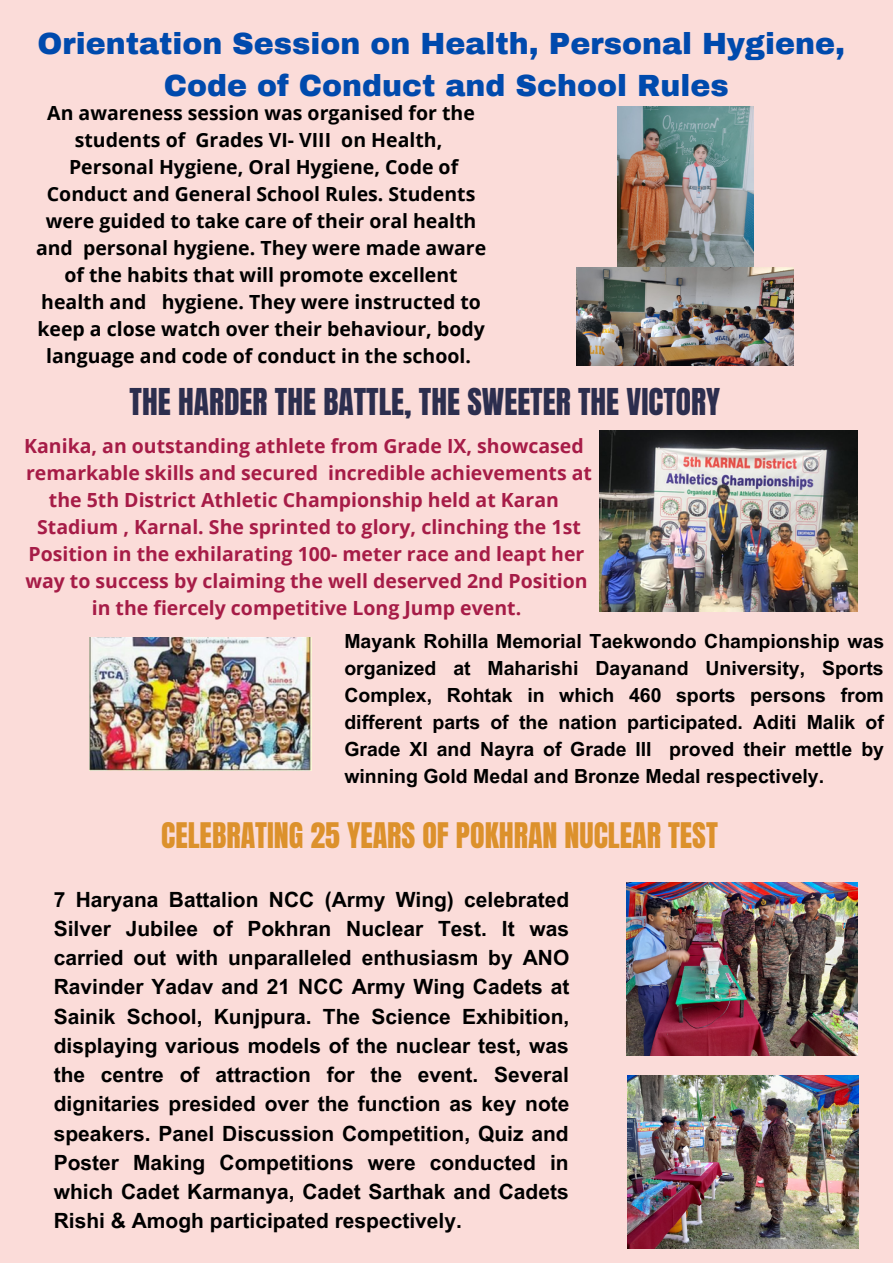
<style>
.page{position:relative;width:893px;height:1264px;background:#fff}
.page>*{position:absolute;margin:0;border:0;box-sizing:border-box;transform-origin:0 0}
.t1{font:31.5px "Anton";color:#2c2e4e}
.t2{font:900 30px/41.5px "Archivo";color:#004aad;text-align:center}
.t3{font:30px "Anton";color:#dc912c}
.t4{font:700 21px/29.2px "Arial MT Pro";color:#000;text-align:justify}
.t5{font:700 19.5px/27px "Open Sans";color:#000;text-align:center}
.t6{font:700 19.5px/27px "Open Sans";color:#a61c47;text-align:center}
.t7{font:700 19.5px/27px "Arial MT Pro";color:#000;text-align:justify}
</style>
<div class="page">
<div style="left:0;top:0;width:892px;height:1262px;background:#fbdcd9"></div>
<img style="left:599px;top:430px;width:258px;height:181px">
<img style="left:627px;top:1075px;width:230px;height:173px">
<img style="left:626px;top:882px;width:231px;height:173px">
<img style="left:617px;top:106px;width:136px;height:161px">
<img style="left:576px;top:267px;width:217px;height:98px">
<img style="left:89px;top:637px;width:223px;height:133px">
<p class="t2" style="left:37px;top:23px;width:809px">Orientation Session on Health, Personal Hygiene,<br>Code of Conduct and School Rules</p>
<p class="t5" style="left:36px;top:99px;width:451px">An awareness session was organised for the students of Grades VI- VIII on Health, Personal Hygiene, Oral Hygiene, Code of Conduct and General School Rules. Students were guided to take care of their oral health and personal hygiene. They were made aware of the habits that will promote excellent health and hygiene. They were instructed to keep a close watch over their behaviour, body language and code of conduct in the school.</p>
<p class="t1" style="left:129px;top:379px;width:592px">THE HARDER THE BATTLE, THE SWEETER THE VICTORY</p>
<p class="t6" style="left:24px;top:431px;width:569px">Kanika, an outstanding athlete from Grade IX, showcased remarkable skills and secured incredible achievements at the 5th District Athletic Championship held at Karan Stadium , Karnal. She sprinted to glory, clinching the 1st Position in the exhilarating 100- meter race and leapt her way to success by claiming the well deserved 2nd Position in the fiercely competitive Long Jump event.</p>
<p class="t7" style="left:344px;top:630px;width:541px">Mayank Rohilla Memorial Taekwondo Championship was organized at Maharishi Dayanand University, Sports Complex, Rohtak in which 460 sports persons from different parts of the nation participated. Aditi Malik of Grade XI and Nayra of Grade III proved their mettle by winning Gold Medal and Bronze Medal respectively.</p>
<p class="t3" style="left:161px;top:813px;width:558px">CELEBRATING 25 YEARS OF POKHRAN NUCLEAR TEST</p>
<p class="t4" style="left:54px;top:887px;width:517px">7 Haryana Battalion NCC (Army Wing) celebrated Silver Jubilee of Pokhran Nuclear Test. It was carried out with unparalleled enthusiasm by ANO Ravinder Yadav and 21 NCC Army Wing Cadets at Sainik School, Kunjpura. The Science Exhibition, displaying various models of the nuclear test, was the centre of attraction for the event. Several dignitaries presided over the function as key note speakers. Panel Discussion Competition, Quiz and Poster Making Competitions were conducted in which Cadet Karmanya, Cadet Sarthak and Cadets Rishi &amp; Amogh participated respectively.</p>
</div>
